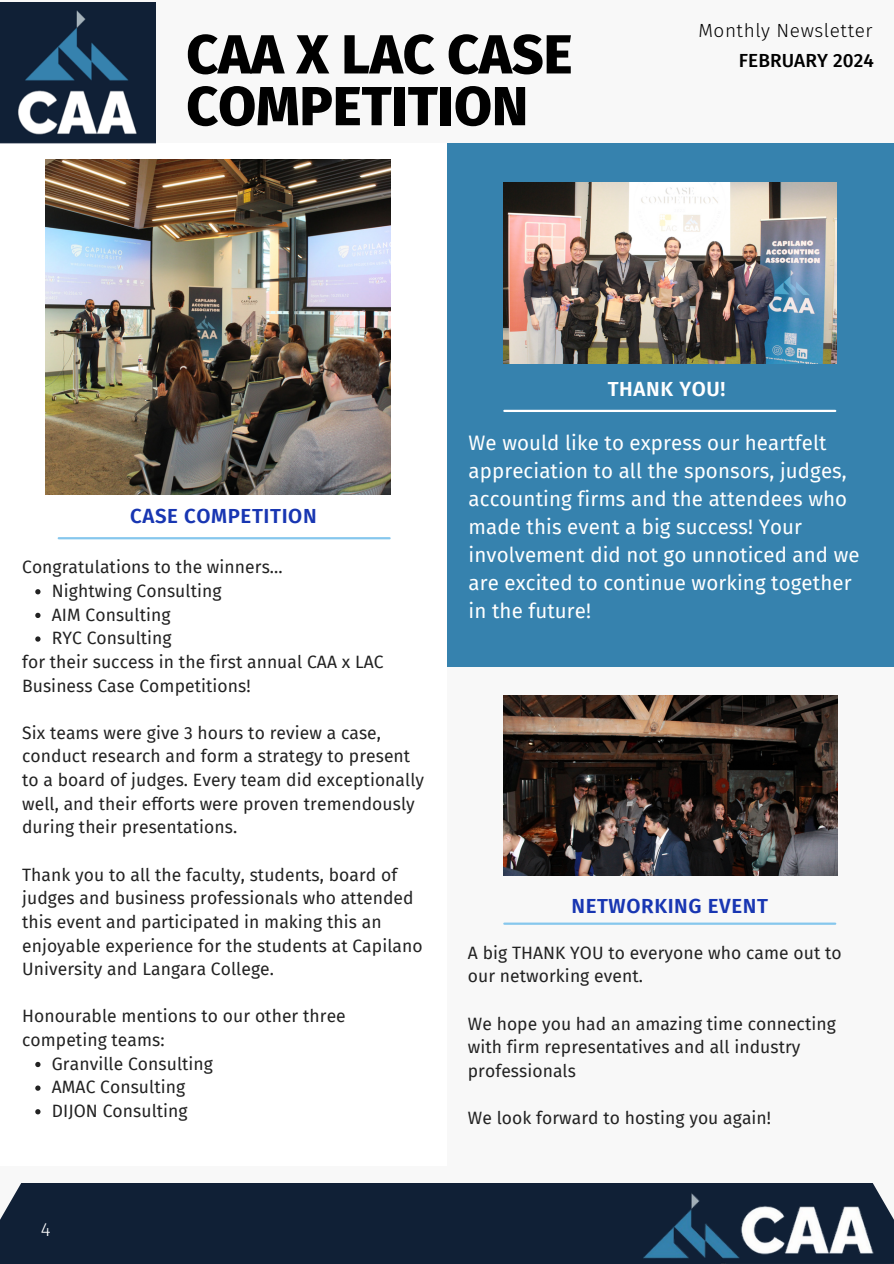
<style>
.page{position:relative;width:894px;height:1264px;background:#fff}
.page>*{position:absolute;margin:0;border:0;box-sizing:border-box;transform-origin:0 0}
.t1{font:800 54.9px/51.8px "Fira Sans";color:#000}
.t2{font:20.4px/28px "Fira Sans";letter-spacing:.005em;color:#fff}
.t3{font:600 20.4px "Fira Sans";letter-spacing:.03em;color:#1836b2}
.t4{font:600 20.4px "Fira Sans";letter-spacing:.03em;color:#fff}
.t5{font:300 18.9px "Fira Sans";letter-spacing:.03em;color:#000}
.t6{font:500 18.9px "Fira Sans";letter-spacing:.005em;color:#000}
.t7{font:300 18.9px "Fira Sans";color:#fff}
.t8{font:17.4px/23.5px "Fira Sans";letter-spacing:.005em;color:#222}
</style>
<div class="page">
<div style="left:0;top:0;width:893px;height:1263px;background:#f8f8f8"></div>
<div style="left:0;top:143px;width:447px;height:1022px;background:#fff"></div>
<div style="left:447px;top:143px;width:446px;height:523px;background:#3682ae"></div>
<img style="left:46px;top:159px;width:344px;height:335px">
<hr style="left:59px;top:537px;width:330px;height:2px;background:#86c7ed">
<img style="left:503px;top:183px;width:333px;height:180px">
<hr style="left:504px;top:410px;width:331px;height:2px;background:#fff">
<img style="left:504px;top:695px;width:333px;height:180px">
<hr style="left:504px;top:922px;width:331px;height:2px;background:#86c7ed">
<img style="left:0;top:3px;width:155px;height:140px">
<div style="left:0;top:1183px;width:883px;height:80px;background:#102036"></div>
<img style="left:721px;top:1200px;width:172px;height:63px">
<img style="left:619px;top:1185px;width:146px;height:77px">
<svg style="left:35px;top:589px;width:5px;height:5px"></svg>
<svg style="left:35px;top:612px;width:5px;height:6px"></svg>
<svg style="left:35px;top:636px;width:5px;height:5px"></svg>
<svg style="left:35px;top:1061px;width:5px;height:6px"></svg>
<svg style="left:35px;top:1085px;width:5px;height:5px"></svg>
<svg style="left:35px;top:1109px;width:5px;height:5px"></svg>
<h3 class="t1" style="left:186px;top:29px;width:387px">CAA X LAC CASE<br>COMPETITION</h3>
<h2 class="t5" style="left:698px;top:20px;width:176px">Monthly Newsletter</h2>
<p class="t6" style="left:738px;top:49px;width:136px">FEBRUARY 2024</p>
<p class="t4" style="left:607px;top:377px;width:119px">THANK YOU!</p>
<h2 class="t3" style="left:130px;top:503px;width:188px">CASE COMPETITION</h2>
<h2 class="t8" style="left:22px;top:556px;width:262px">Congratulations to the winners...</h2>
<p class="t8" style="left:52px;top:579px;width:171px">Nightwing Consulting</p>
<p class="t8" style="left:52px;top:603px;width:120px">AIM Consulting</p>
<p class="t8" style="left:52px;top:626px;width:121px">RYC Consulting</p>
<p class="t8" style="left:22px;top:650px;width:363px">for their success in the first annual CAA x LAC<br>Business Case Competitions!</p>
<p class="t8" style="left:22px;top:721px;width:403px">Six teams were give 3 hours to review a case, conduct research and form a strategy to present to a board of judges. Every team did exceptionally well, and their efforts were proven tremendously during their presentations.</p>
<p class="t8" style="left:22px;top:863px;width:402px">Thank you to all the faculty, students, board of judges and business professionals who attended this event and participated in making this an enjoyable experience for the students at Capilano University and Langara College.</p>
<p class="t8" style="left:22px;top:1004px;width:325px">Honourable mentions to our other three competing teams:</p>
<p class="t8" style="left:52px;top:1052px;width:163px">Granville Consulting</p>
<p class="t8" style="left:52px;top:1075px;width:135px">AMAC Consulting</p>
<p class="t8" style="left:52px;top:1099px;width:137px">DIJON Consulting</p>
<h2 class="t7" style="left:41px;top:1218px;width:11px">4</h2>
<p class="t2" style="left:468px;top:429px;width:392px">We would like to express our heartfelt appreciation to all the sponsors, judges, accounting firms and the attendees who made this event a big success! Your involvement did not go unnoticed and we are excited to continue working together in the future!</p>
<p class="t3" style="left:571px;top:894px;width:198px">NETWORKING EVENT</p>
<p class="t8" style="left:467px;top:941px;width:375px">A big THANK YOU to everyone who came out to our networking event.</p>
<p class="t8" style="left:467px;top:1012px;width:369px">We hope you had an amazing time connecting with firm representatives and all industry professionals</p>
<p class="t8" style="left:467px;top:1106px;width:305px">We look forward to hosting you again!</p>
</div>
